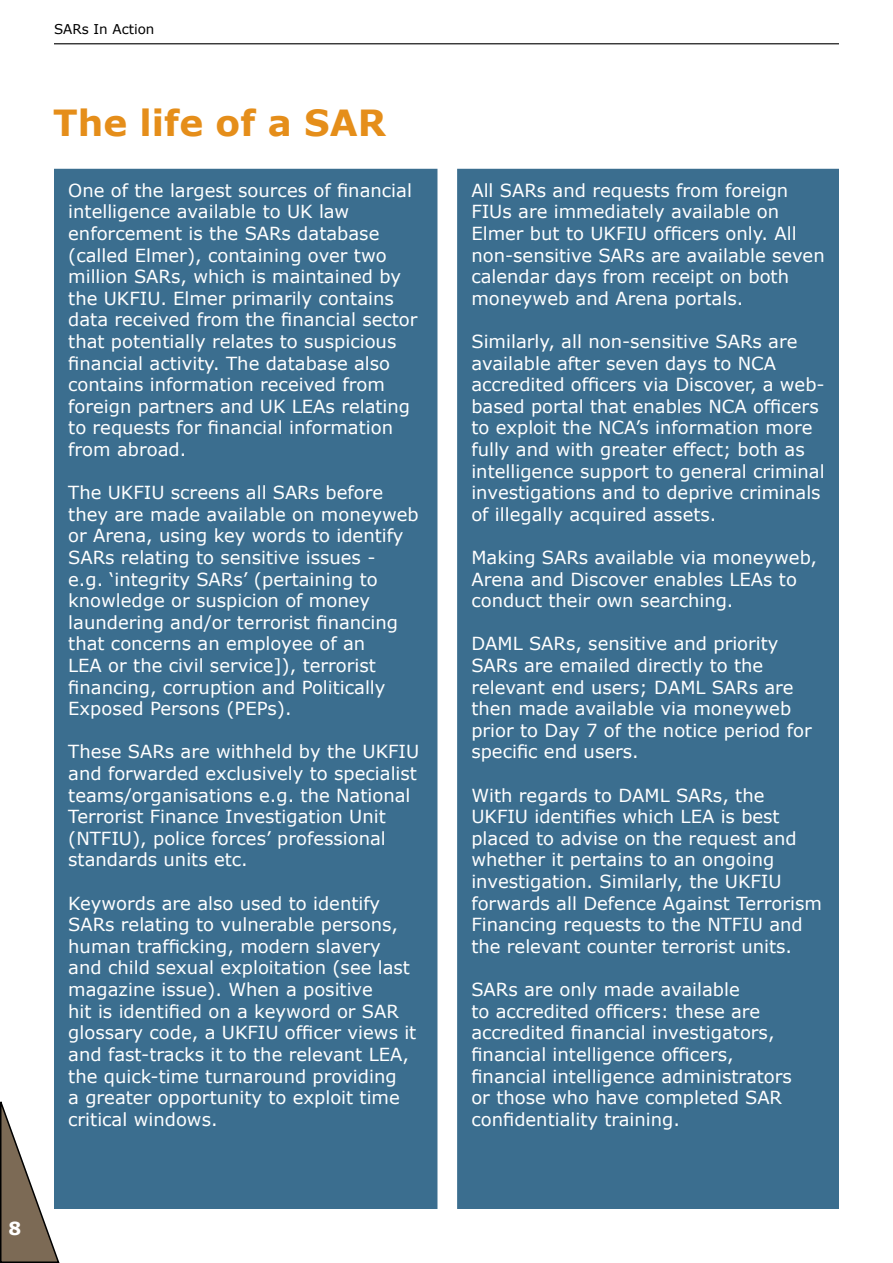
<style>
.page{position:relative;width:893px;height:1263px;background:#fff}
.page>*{position:absolute;margin:0;border:0;box-sizing:border-box;transform-origin:0 0}
.t1{font:700 36px "Verdana";color:#e58e1a}
.t2{font:18px/21.6px "Verdana";color:#fff}
.t3{font:700 18px "Verdana";color:#fff}
.t4{font:13.5px "Verdana";color:#000}
</style>
<div class="page">
<svg style="left:0;top:1101px;width:60px;height:162px"></svg>
<hr style="left:54px;top:43px;width:785px;height:1px;background:#000">
<div style="left:55px;top:170px;width:382px;height:1038px;background:#3b6e8f"></div>
<div style="left:54px;top:169px;width:383px;height:1040px;border:2px solid #3b6e8f"></div>
<div style="left:458px;top:170px;width:380px;height:1038px;background:#3b6e8f"></div>
<div style="left:457px;top:169px;width:382px;height:1040px;border:2px solid #3b6e8f"></div>
<p class="t4" style="left:54px;top:20px;width:102px">SARs In Action</p>
<h1 class="t1" style="left:53px;top:97px;width:334px">The life of a SAR</h1>
<p class="t2" style="left:68px;top:179px;width:351px">One of the largest sources of financial intelligence available to UK law enforcement is the SARs database (called Elmer), containing over two million SARs, which is maintained by the UKFIU. Elmer primarily contains data received from the financial sector that potentially relates to suspicious financial activity. The database also contains information received from foreign partners and UK LEAs relating to requests for financial information from abroad.</p>
<p class="t2" style="left:68px;top:482px;width:352px">The UKFIU screens all SARs before they are made available on moneyweb or Arena, using key words to identify SARs relating to sensitive issues -<br>e.g. ‘integrity SARs’ (pertaining to knowledge or suspicion of money laundering and/or terrorist financing that concerns an employee of an<br>LEA or the civil service]), terrorist financing, corruption and Politically Exposed Persons (PEPs).</p>
<p class="t2" style="left:68px;top:741px;width:353px">These SARs are withheld by the UKFIU and forwarded exclusively to specialist teams/organisations e.g. the National Terrorist Finance Investigation Unit (NTFIU), police forces’ professional standards units etc.</p>
<p class="t2" style="left:68px;top:892px;width:350px">Keywords are also used to identify SARs relating to vulnerable persons, human trafficking, modern slavery and child sexual exploitation (see last magazine issue). When a positive<br>hit is identified on a keyword or SAR glossary code, a UKFIU officer views it and fast-tracks it to the relevant LEA, the quick-time turnaround providing<br>a greater opportunity to exploit time critical windows.</p>
<p class="t3" style="left:9px;top:1215px;width:14px">8</p>
<p class="t2" style="left:471px;top:179px;width:355px">All SARs and requests from foreign FIUs are immediately available on Elmer but to UKFIU officers only. All non-sensitive SARs are available seven calendar days from receipt on both moneyweb and Arena portals.</p>
<p class="t2" style="left:471px;top:330px;width:355px">Similarly, all non-sensitive SARs are available after seven days to NCA accredited officers via Discover, a web&shy;based portal that enables NCA officers to exploit the NCA’s information more fully and with greater effect; both as intelligence support to general criminal investigations and to deprive criminals of illegally acquired assets.</p>
<p class="t2" style="left:471px;top:546px;width:347px">Making SARs available via moneyweb,<br>Arena and Discover enables LEAs to conduct their own searching.</p>
<p class="t2" style="left:471px;top:633px;width:342px">DAML SARs, sensitive and priority<br>SARs are emailed directly to the relevant end users; DAML SARs are then made available via moneyweb prior to Day 7 of the notice period for specific end users.</p>
<p class="t2" style="left:471px;top:784px;width:352px">With regards to DAML SARs, the UKFIU identifies which LEA is best placed to advise on the request and whether it pertains to an ongoing investigation. Similarly, the UKFIU forwards all Defence Against Terrorism Financing requests to the NTFIU and the relevant counter terrorist units.</p>
<p class="t2" style="left:471px;top:978px;width:322px">SARs are only made available<br>to accredited officers: these are accredited financial investigators, financial intelligence officers, financial intelligence administrators or those who have completed SAR confidentiality training.</p>
</div>
